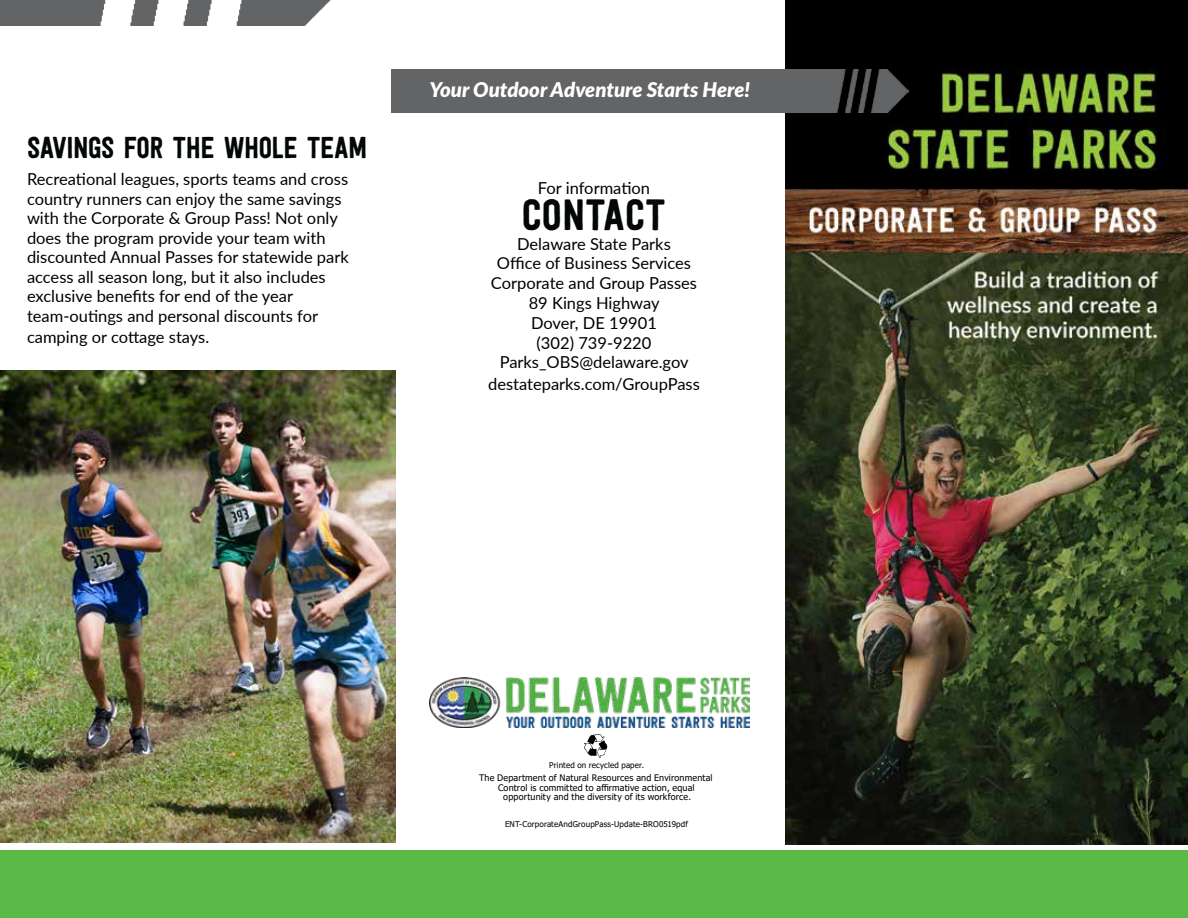
<style>
.page{position:relative;width:1188px;height:918px;background:#fff}
.page>*{position:absolute;margin:0;border:0;box-sizing:border-box;transform-origin:0 0}
.t1{font:43.5px "Festivo LC Basic";color:#030708}
.t2{font:30px "Festivo LC Basic";letter-spacing:-.02em;color:#030708}
.t3{font:italic 900 20.4px "Lato";color:#fff}
.t4{font:16.5px/19.5px "Lato";color:#000;text-align:center}
.t5{font:9px/9.3px "Tahoma";letter-spacing:.02em;color:#000;text-align:center}
.t6{font:7.95px "Tahoma";letter-spacing:.02em;color:#000}
</style>
<div class="page">
<div style="left:392px;top:70px;width:218px;height:43px;background:#636466"></div>
<img style="left:0;top:0;width:331px;height:26px">
<img style="left:786px;top:0;width:402px;height:845px">
<div style="left:0;top:850px;width:1188px;height:68px;background:#5bba47"></div>
<img style="left:585px;top:735px;width:22px;height:22px">
<img style="left:0;top:370px;width:395px;height:473px">
<img style="left:430px;top:677px;width:320px;height:50px">
<img style="left:610px;top:70px;width:299px;height:43px">
<h2 class="t2" style="left:27px;top:129px;width:342px">SAVINGS FOR THE WHOLE TEAM</h2>
<p class="t4" style="left:27px;top:169px;width:323px;text-align:left">Recreational leagues, sports teams and cross country runners can enjoy the same savings with the Corporate &amp; Group Pass! Not only does the program provide your team with discounted Annual Passes for statewide park access all season long, but it also includes exclusive benefits for end of the year team-outings and personal discounts for</p>
<p class="t4" style="left:27px;top:327px;width:184px">camping or cottage stays.</p>
<p class="t3" style="left:430px;top:74px;width:322px">Your Outdoor Adventure Starts Here!</p>
<p class="t4" style="left:538px;top:177px;width:114px">For information</p>
<h1 class="t1" style="left:522px;top:188px;width:146px">CONTACT</h1>
<p class="t4" style="left:491px;top:233px;width:208px">Delaware State Parks<br>Office of Business Services<br>Corporate and Group Passes<br>89 Kings Highway<br>Dover, DE 19901<br>(302) 739-9220<br>Parks_OBS@delaware.gov</p>
<p class="t4" style="left:488px;top:374px;width:213px">destateparks.com/GroupPass</p>
<p class="t6" style="left:549px;top:759px;width:96px">Printed on recycled paper.</p>
<p class="t5" style="left:479px;top:774px;width:235px">The Department of Natural Resources and Environmental<br>Control is committed to affirmative action, equal opportunity and the diversity of its workforce.</p>
<p class="t6" style="left:505px;top:818px;width:184px">ENT-CorporateAndGroupPass-Update-BRO0519pdf</p>
</div>
